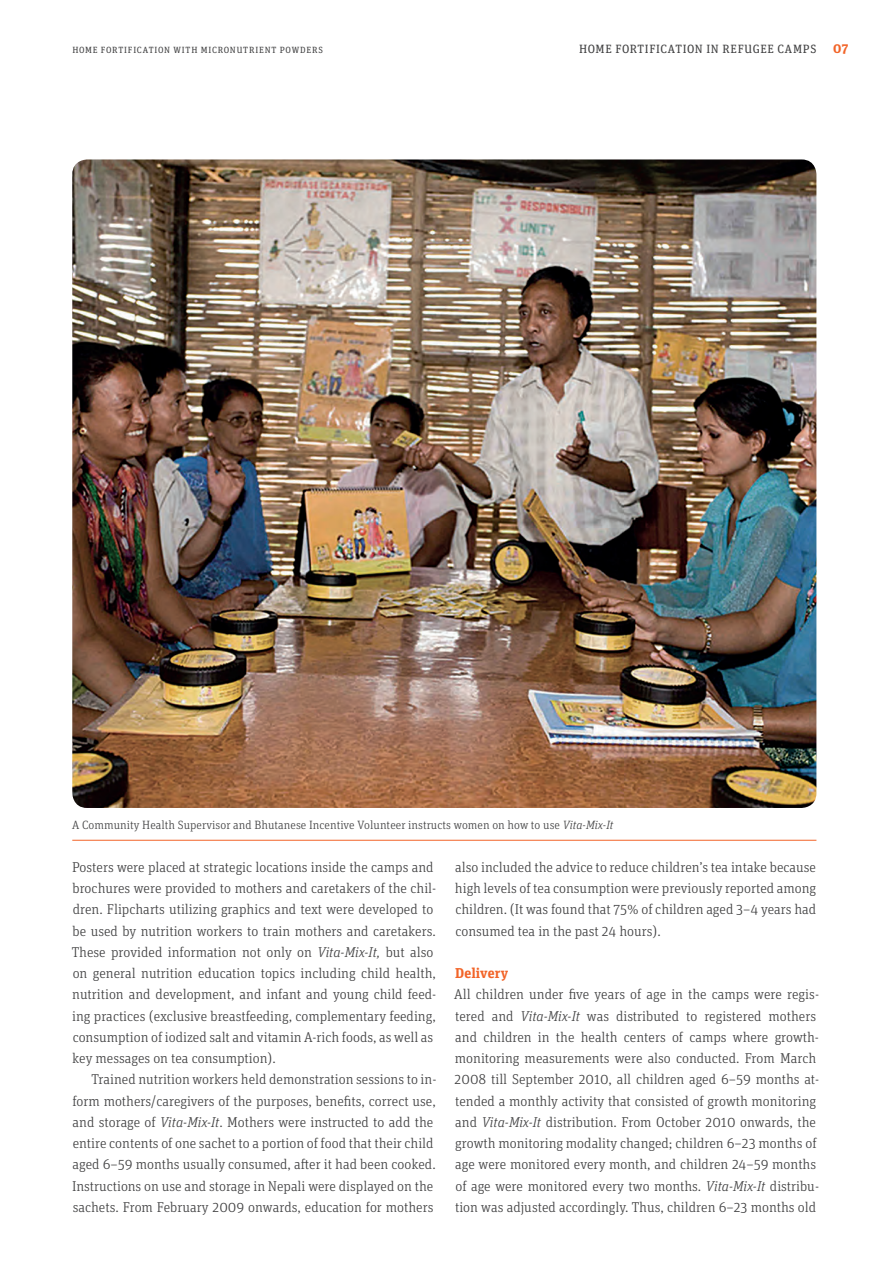
<style>
.page{position:relative;width:893px;height:1263px;background:#fff}
.page>*{position:absolute;margin:0;border:0;box-sizing:border-box;transform-origin:0 0}
.t1{font:300 14.25px/21.3px "Unit Slab Pro";color:#3e3e3f}
.t2{font:700 14.25px "Unit Slab Pro";color:#f26428}
.t3{font:300 12px "Unit Slab Pro";letter-spacing:.005em;color:#3e3e3f}
.t4{font:12px "Unit Slab Pro";letter-spacing:.055em;color:#3e3e3f}
.t5{font:9px "Unit Slab Pro";letter-spacing:.09em;color:#3e3e3f}
.s1{font-weight:700;font-size:13.5px;color:#f26428}
.s2{font-style:italic}
</style>
<div class="page">
<hr style="left:72px;top:840px;width:744px;height:1px;background:#f26428">
<img style="left:72px;top:159px;width:744px;height:649px">
<p class="t5" style="left:72px;top:44px;width:252px">HOME FORTIFICATION WITH MICRONUTRIENT POWDERS</p>
<p class="t4" style="left:579px;top:41px;width:271px">HOME FORTIFICATION IN REFUGEE CAMPS <span class="s1">07</span></p>
<p class="t3" style="left:72px;top:817px;width:543px">A Community Health Supervisor and Bhutanese Incentive Volunteer instructs women on how to use <span class="s2">Vita-Mix-It</span></p>
<p class="t1" style="left:72px;top:856px;width:366px">Posters were placed at strategic locations inside the camps and brochures were provided to mothers and caretakers of the chil&shy;dren. Flipcharts utilizing graphics and text were developed to be used by nutrition workers to train mothers and caretakers.<br>These provided information not only on <span class="s2">Vita-Mix-It,</span> but also on general nutrition education topics including child health, nutrition and development, and infant and young child feed&shy;ing practices (exclusive breastfeeding, complementary feeding, consumption of iodized salt and vitamin A-rich foods, as well as key messages on tea consumption).</p>
<p class="t1" style="left:72px;top:1068px;width:366px;text-indent:19px">Trained nutrition workers held demonstration sessions to in&shy;form mothers/caregivers of the purposes, benefits, correct use, and storage of <span class="s2">Vita-Mix-It</span>. Mothers were instructed to add the entire contents of one sachet to a portion of food that their child aged 6–59 months usually consumed, after it had been cooked.<br>Instructions on use and storage in Nepali were displayed on the sachets. From February 2009 onwards, education for mothers</p>
<p class="t1" style="left:455px;top:856px;width:363px;text-align:justify">also included the advice to reduce children’s tea intake because high levels of tea consumption were previously reported among children. (It was found that 75% of children aged 3–4 years had consumed tea in the past 24 hours).</p>
<p class="t2" style="left:455px;top:963px;width:54px">Delivery</p>
<p class="t1" style="left:454px;top:983px;width:366px">All children under five years of age in the camps were regis&shy;tered and <span class="s2">Vita-Mix-It</span> was distributed to registered mothers and children in the health centers of camps where growth&shy;monitoring measurements were also conducted. From March 2008 till September 2010, all children aged 6–59 months at&shy;tended a monthly activity that consisted of growth monitoring and <span class="s2">Vita-Mix-It</span> distribution. From October 2010 onwards, the growth monitoring modality changed; children 6–23 months of age were monitored every month, and children 24–59 months of age were monitored every two months. <span class="s2">Vita-Mix-It</span> distribu&shy;tion was adjusted accordingly. Thus, children 6–23 months old</p>
</div>
